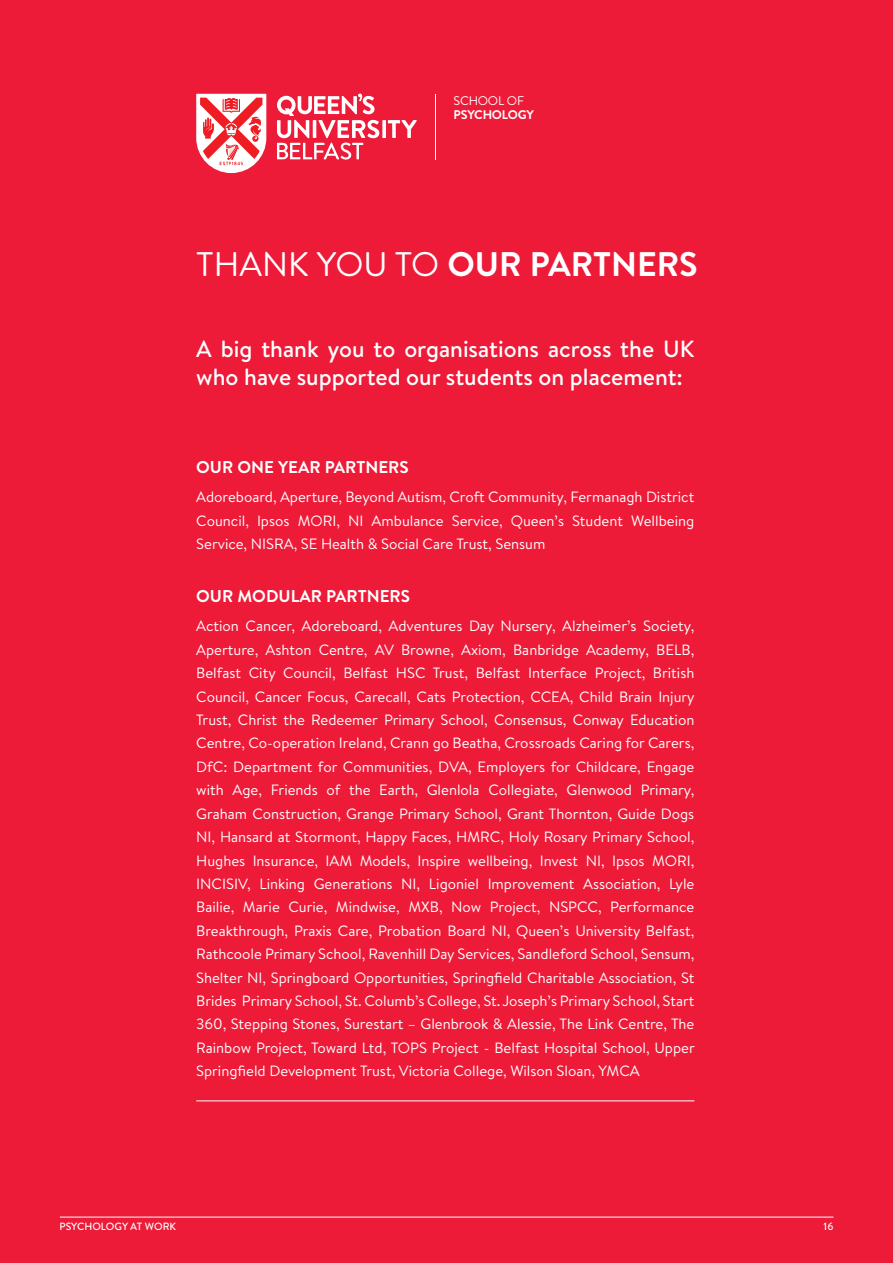
<style>
.page{position:relative;width:893px;height:1263px;background:#ed1a38}
.page>*{position:absolute;margin:0;border:0;box-sizing:border-box;transform-origin:0 0}
._11_PT_HEADING{font:700 34.05px "Brandon Text";color:#fff}
._11_PT_HEADING-2{font:500 23.4px/28px "Brandon Text";color:#fff}
.body_7pt_medium_WHIT{font:700 17.1px "Brandon Text";color:#fff}
.body_7pt_medium_WHIT-2{font:14.85px/23.4px "Brandon Text";color:#fff;text-align:justify}
.t1{font:700 12.6px/13.6px "Brandon Text";letter-spacing:-.015em;color:#fff}
._11_PT_HEADING-3{font:500 10.5px "Brandon Text";color:#fff}
.s1{font-weight:400}
</style>
<div class="page">
<hr style="left:60px;top:1217px;width:773px;height:1px;background:#fff">
<hr style="left:196px;top:1100px;width:498px;height:1px;background:#fff">
<hr style="left:435px;top:94px;width:1px;height:65px;background:#fff">
<svg style="left:382px;top:120px;width:4px;height:18px"></svg>
<svg style="left:388px;top:120px;width:29px;height:18px"></svg>
<svg style="left:277px;top:94px;width:102px;height:66px"></svg>
<svg style="left:196px;top:94px;width:70px;height:79px;background:#f79a9f"></svg>
<p class="t1" style="left:454px;top:93px;width:82px"><span class="s1">SCHOOL OF<br></span>PSYCHOLOGY</p>
<p class="_11_PT_HEADING" style="left:196px;top:241px;width:503px"><span class="s1">THANK YOU TO</span> OUR PARTNERS</p>
<p class="_11_PT_HEADING-2" style="left:196px;top:335px;width:500px">A big thank you to organisations across the UK who have supported our students on placement:</p>
<p class="body_7pt_medium_WHIT" style="left:196px;top:455px;width:214px">OUR ONE YEAR PARTNERS</p>
<p class="body_7pt_medium_WHIT-2" style="left:196px;top:485px;width:500px">Adoreboard, Aperture, Beyond Autism, Croft Community, Fermanagh District Council, Ipsos MORI, NI Ambulance Service, Queen’s Student Wellbeing Service, NISRA, SE Health &amp; Social Care Trust, Sensum</p>
<p class="body_7pt_medium_WHIT" style="left:196px;top:584px;width:215px">OUR MODULAR PARTNERS</p>
<p class="body_7pt_medium_WHIT-2" style="left:196px;top:614px;width:500px">Action Cancer, Adoreboard, Adventures Day Nursery, Alzheimer’s Society, Aperture, Ashton Centre, AV Browne, Axiom, Banbridge Academy, BELB, Belfast City Council, Belfast HSC Trust, Belfast Interface Project, British Council, Cancer Focus, Carecall, Cats Protection, CCEA, Child Brain Injury Trust, Christ the Redeemer Primary School, Consensus, Conway Education Centre, Co-operation Ireland, Crann go Beatha, Crossroads Caring for Carers, DfC: Department for Communities, DVA, Employers for Childcare, Engage with Age, Friends of the Earth, Glenlola Collegiate, Glenwood Primary, Graham Construction, Grange Primary School, Grant Thornton, Guide Dogs NI, Hansard at Stormont, Happy Faces, HMRC, Holy Rosary Primary School, Hughes Insurance, IAM Models, Inspire wellbeing, Invest NI, Ipsos MORI, INCISIV, Linking Generations NI, Ligoniel Improvement Association, Lyle Bailie, Marie Curie, Mindwise, MXB, Now Project, NSPCC, Performance Breakthrough, Praxis Care, Probation Board NI, Queen’s University Belfast, Rathcoole Primary School, Ravenhill Day Services, Sandleford School, Sensum, Shelter NI, Springboard Opportunities, Springfield Charitable Association, St Brides Primary School, St. Columb’s College, St. Joseph’s Primary School, Start 360, Stepping Stones, Surestart – Glenbrook &amp; Alessie, The Link Centre, The Rainbow Project, Toward Ltd, TOPS Project - Belfast Hospital School, Upper Springfield Development Trust, Victoria College, Wilson Sloan, YMCA</p>
<p class="_11_PT_HEADING-3" style="left:60px;top:1219px;width:118px">PSYCHOLOGY AT WORK</p>
<p class="_11_PT_HEADING-3" style="left:824px;top:1219px;width:11px">16</p>
</div>
